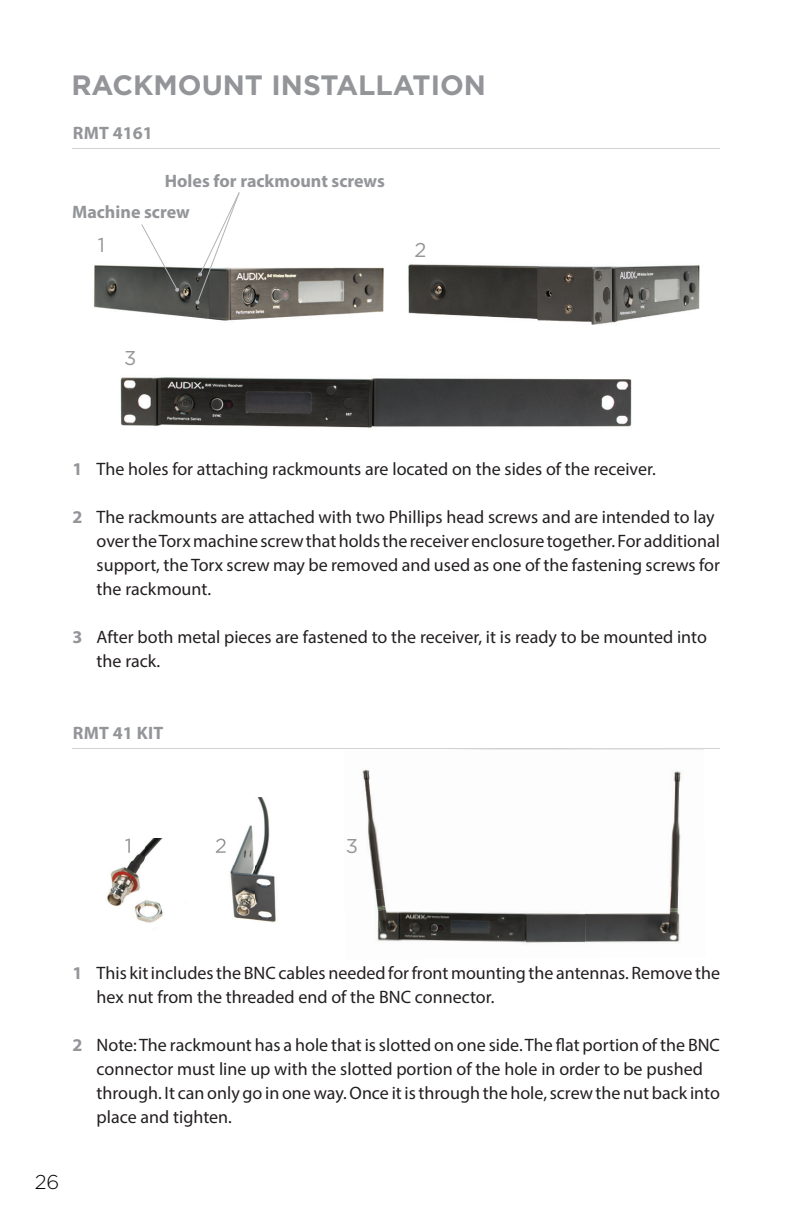
<style>
.page{position:relative;width:792px;height:1224px;background:#fff}
.page>*{position:absolute;margin:0;border:0;box-sizing:border-box;transform-origin:0 0}
.t1{font:700 28px "Gotham";color:#939598}
.t2{font:20px "Gotham";color:#939598}
.t3{font:300 20px "Gotham";color:#040503}
.t4{font:18px/24px "Myriad Pro";color:#231f20}
.t5{font:700 18px/31.6px "Myriad Pro";color:#939598}
.s1{font-weight:700;color:#939598}
</style>
<div class="page">
<hr style="left:73px;top:148px;width:647px;height:1px;background:#d1d2d4">
<hr style="left:73px;top:748px;width:647px;height:1px;background:#d1d2d4">
<img style="left:120px;top:377px;width:512px;height:51px">
<img style="left:362px;top:770px;width:21px;height:118px">
<img style="left:464px;top:749px;width:240px;height:138px">
<img style="left:374px;top:888px;width:211px;height:55px">
<img style="left:585px;top:887px;width:95px;height:56px">
<img style="left:93px;top:265px;width:291px;height:56px">
<img style="left:408px;top:264px;width:292px;height:61px">
<img style="left:110px;top:838px;width:53px;height:48px">
<img style="left:106px;top:886px;width:57px;height:37px">
<img style="left:125px;top:839px;width:5px;height:14px">
<img style="left:215px;top:798px;width:55px;height:67px">
<img style="left:230px;top:865px;width:46px;height:57px">
<img style="left:216px;top:839px;width:10px;height:14px">
<svg style="left:141px;top:224px;width:38px;height:68px"></svg>
<svg style="left:195px;top:192px;width:45px;height:113px"></svg>
<h1 class="t1" style="left:71px;top:66px;width:416px">RACKMOUNT INSTALLATION</h1>
<p class="t5" style="left:73px;top:117px;width:82px">RMT 4161</p>
<p class="t5" style="left:72px;top:164px;width:314px;text-indent:93px">Holes for rackmount screws<br>Machine screw</p>
<p class="t2" style="left:98px;top:232px;width:9px">1</p>
<p class="t2" style="left:415px;top:237px;width:13px">2</p>
<p class="t2" style="left:124px;top:345px;width:14px">3</p>
<p class="t4" style="left:73px;top:457px;width:585px"><span class="s1">1</span> The holes for attaching rackmounts are located on the sides of the receiver.</p>
<p class="t4" style="left:97px;top:505px;width:625px;text-indent:-24px"><span class="s1">2</span> The rackmounts are attached with two Phillips head screws and are intended to lay over the Torx machine screw that holds the receiver enclosure together. For additional support, the Torx screw may be removed and used as one of the fastening screws for the rackmount.</p>
<p class="t4" style="left:97px;top:625px;width:612px;text-indent:-24px"><span class="s1">3</span> After both metal pieces are fastened to the receiver, it is ready to be mounted into the rack.</p>
<p class="t5" style="left:73px;top:717px;width:92px">RMT 41 KIT</p>
<p class="t2" style="left:346px;top:833px;width:14px">3</p>
<p class="t4" style="left:97px;top:961px;width:625px;text-indent:-24px"><span class="s1">1</span> This kit includes the BNC cables needed for front mounting the antennas. Remove the hex nut from the threaded end of the BNC connector.</p>
<p class="t4" style="left:97px;top:1033px;width:625px;text-indent:-24px"><span class="s1">2</span> Note: The rackmount has a hole that is slotted on one side. The flat portion of the BNC connector must line up with the slotted portion of the hole in order to be pushed through. It can only go in one way. Once it is through the hole, screw the nut back into place and tighten.</p>
<p class="t3" style="left:35px;top:1170px;width:26px">26</p>
</div>
